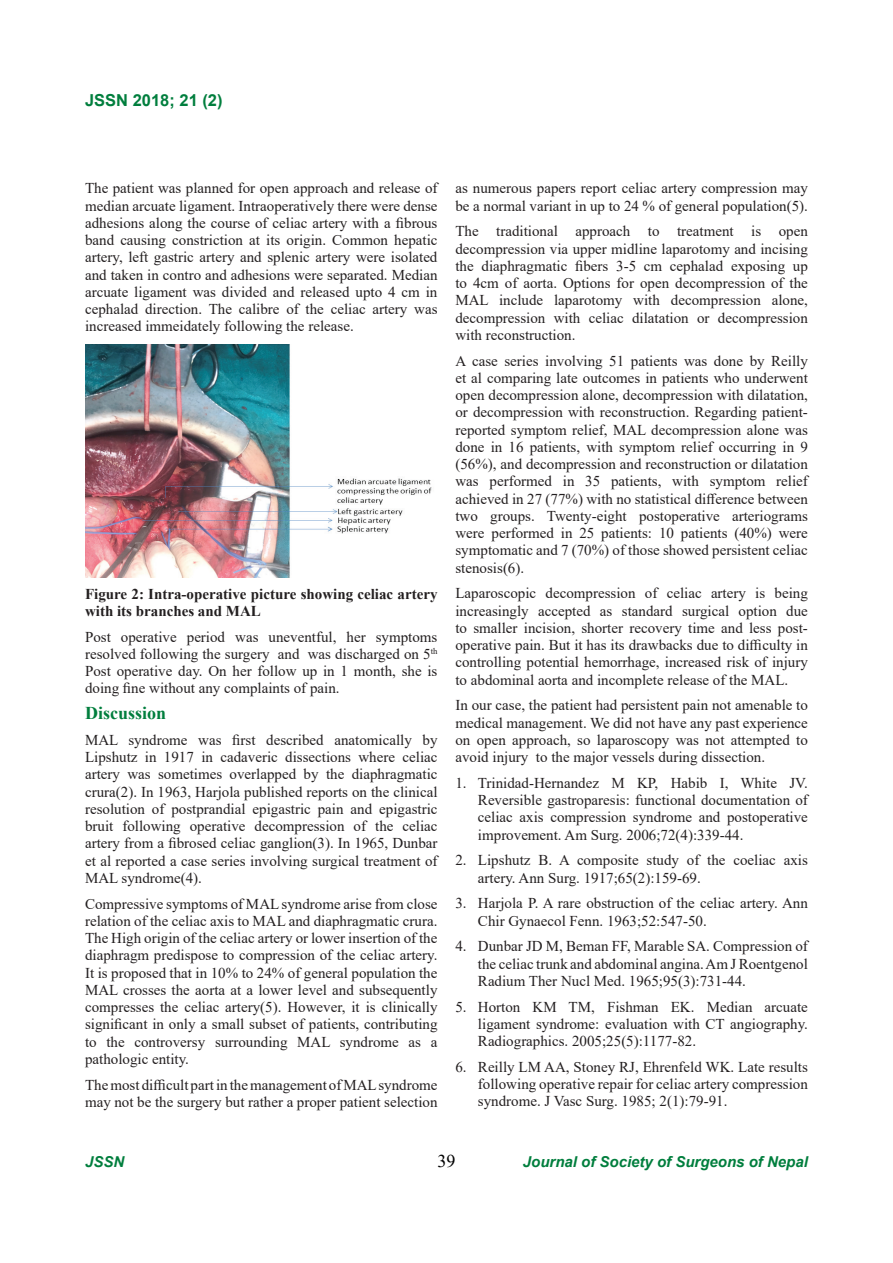
<style>
.page{position:relative;width:893px;height:1263px;background:#fff}
.page>*{position:absolute;margin:0;border:0;box-sizing:border-box;transform-origin:0 0}
.t1{font:700 18px "Times New Roman";color:#007e3d}
.t2{font:18px "Times New Roman";color:#000}
.t3{font:700 16.5px "Arial";color:#007e3d}
.t4{font:15px/17.2px "Times New Roman";color:#231f20;text-align:justify}
.t5{font:700 15px/17.2px "Times New Roman";color:#231f20}
.t6{font:italic 700 15px "Arial";color:#007e3d}
</style>
<div class="page">
<img style="left:85px;top:344px;width:347px;height:234px">
<p class="t3" style="left:85px;top:89px;width:139px">JSSN 2018; 21 (2)</p>
<p class="t4" style="left:85px;top:179px;width:354px">The patient was planned for open approach and release of median arcuate ligament. Intraoperatively there were dense adhesions along the course of celiac artery with a fibrous band causing constriction at its origin. Common hepatic artery, left gastric artery and splenic artery were isolated and taken in contro and adhesions were separated. Median arcuate ligament was divided and released upto 4 cm in cephalad direction. The calibre of the celiac artery was increased immeidately following the release.</p>
<p class="t5" style="left:85px;top:584px;width:354px">Figure 2: Intra-operative picture showing celiac artery with its branches and MAL</p>
<p class="t4" style="left:85px;top:627px;width:354px">Post operative period was uneventful, her symptoms resolved following the surgery and was discharged on 5<sup>th </sup>Post operative day. On her follow up in 1 month, she is doing fine without any complaints of pain.</p>
<p class="t1" style="left:85px;top:700px;width:83px">Discussion</p>
<p class="t4" style="left:85px;top:731px;width:354px">MAL syndrome was first described anatomically by Lipshutz in 1917 in cadaveric dissections where celiac artery was sometimes overlapped by the diaphragmatic crura(2). In 1963, Harjola published reports on the clinical resolution of postprandial epigastric pain and epigastric bruit following operative decompression of the celiac artery from a fibrosed celiac ganglion(3). In 1965, Dunbar et al reported a case series involving surgical treatment of MAL syndrome(4).</p>
<p class="t4" style="left:85px;top:894px;width:354px">Compressive symptoms of MAL syndrome arise from close relation of the celiac axis to MAL and diaphragmatic crura.<br>The High origin of the celiac artery or lower insertion of the diaphragm predispose to compression of the celiac artery.<br>It is proposed that in 10% to 24% of general population the MAL crosses the aorta at a lower level and subsequently compresses the celiac artery(5). However, it is clinically significant in only a small subset of patients, contributing to the controversy surrounding MAL syndrome as a pathologic entity.</p>
<p class="t4" style="left:85px;top:1075px;width:354px">The most difficult part in the management of MAL syndrome may not be the surgery but rather a proper patient selection</p>
<p class="t4" style="left:455px;top:179px;width:354px">as numerous papers report celiac artery compression may be a normal variant in up to 24 % of general population(5).</p>
<p class="t4" style="left:455px;top:222px;width:354px">The traditional approach to treatment is open decompression via upper midline laparotomy and incising the diaphragmatic fibers 3-5 cm cephalad exposing up to 4cm of aorta. Options for open decompression of the MAL include laparotomy with decompression alone, decompression with celiac dilatation or decompression with reconstruction.</p>
<p class="t4" style="left:455px;top:351px;width:354px">A case series involving 51 patients was done by Reilly et al comparing late outcomes in patients who underwent open decompression alone, decompression with dilatation, or decompression with reconstruction. Regarding patient&shy;reported symptom relief, MAL decompression alone was done in 16 patients, with symptom relief occurring in 9 (56%), and decompression and reconstruction or dilatation was performed in 35 patients, with symptom relief achieved in 27 (77%) with no statistical difference between two groups. Twenty-eight postoperative arteriograms were performed in 25 patients: 10 patients (40%) were symptomatic and 7 (70%) of those showed persistent celiac stenosis(6).</p>
<p class="t4" style="left:455px;top:584px;width:354px">Laparoscopic decompression of celiac artery is being increasingly accepted as standard surgical option due to smaller incision, shorter recovery time and less post&shy;operative pain. But it has its drawbacks due to difficulty in controlling potential hemorrhage, increased risk of injury to abdominal aorta and incomplete release of the MAL.</p>
<p class="t4" style="left:455px;top:696px;width:354px">In our case, the patient had persistent pain not amenable to medical management. We did not have any past experience on open approach, so laparoscopy was not attempted to avoid injury to the major vessels during dissection.</p>
<p class="t4" style="left:478px;top:774px;width:331px;text-indent:-22px">1. Trinidad-Hernandez M KP, Habib I, White JV.<br>Reversible gastroparesis: functional documentation of celiac axis compression syndrome and postoperative improvement. Am Surg. 2006;72(4):339-44.</p>
<p class="t4" style="left:478px;top:851px;width:331px;text-indent:-22px">2. Lipshutz B. A composite study of the coeliac axis artery. Ann Surg. 1917;65(2):159-69.</p>
<p class="t4" style="left:478px;top:894px;width:331px;text-indent:-23px">3. Harjola P. A rare obstruction of the celiac artery. Ann<br>Chir Gynaecol Fenn. 1963;52:547-50.</p>
<p class="t4" style="left:478px;top:937px;width:331px;text-indent:-22px">4. Dunbar JD M, Beman FF, Marable SA. Compression of the celiac trunk and abdominal angina. Am J Roentgenol Radium Ther Nucl Med. 1965;95(3):731-44.</p>
<p class="t4" style="left:478px;top:997px;width:331px;text-indent:-22px">5. Horton KM TM, Fishman EK. Median arcuate ligament syndrome: evaluation with CT angiography.<br>Radiographics. 2005;25(5):1177-82.</p>
<p class="t4" style="left:478px;top:1058px;width:331px;text-indent:-22px">6. Reilly LM AA, Stoney RJ, Ehrenfeld WK. Late results following operative repair for celiac artery compression syndrome. J Vasc Surg. 1985; 2(1):79-91.</p>
<p class="t6" style="left:85px;top:1152px;width:41px">JSSN</p>
<p class="t2" style="left:437px;top:1148px;width:19px">39</p>
<p class="t6" style="left:523px;top:1152px;width:287px">Journal of Society of Surgeons of Nepal</p>
</div>
